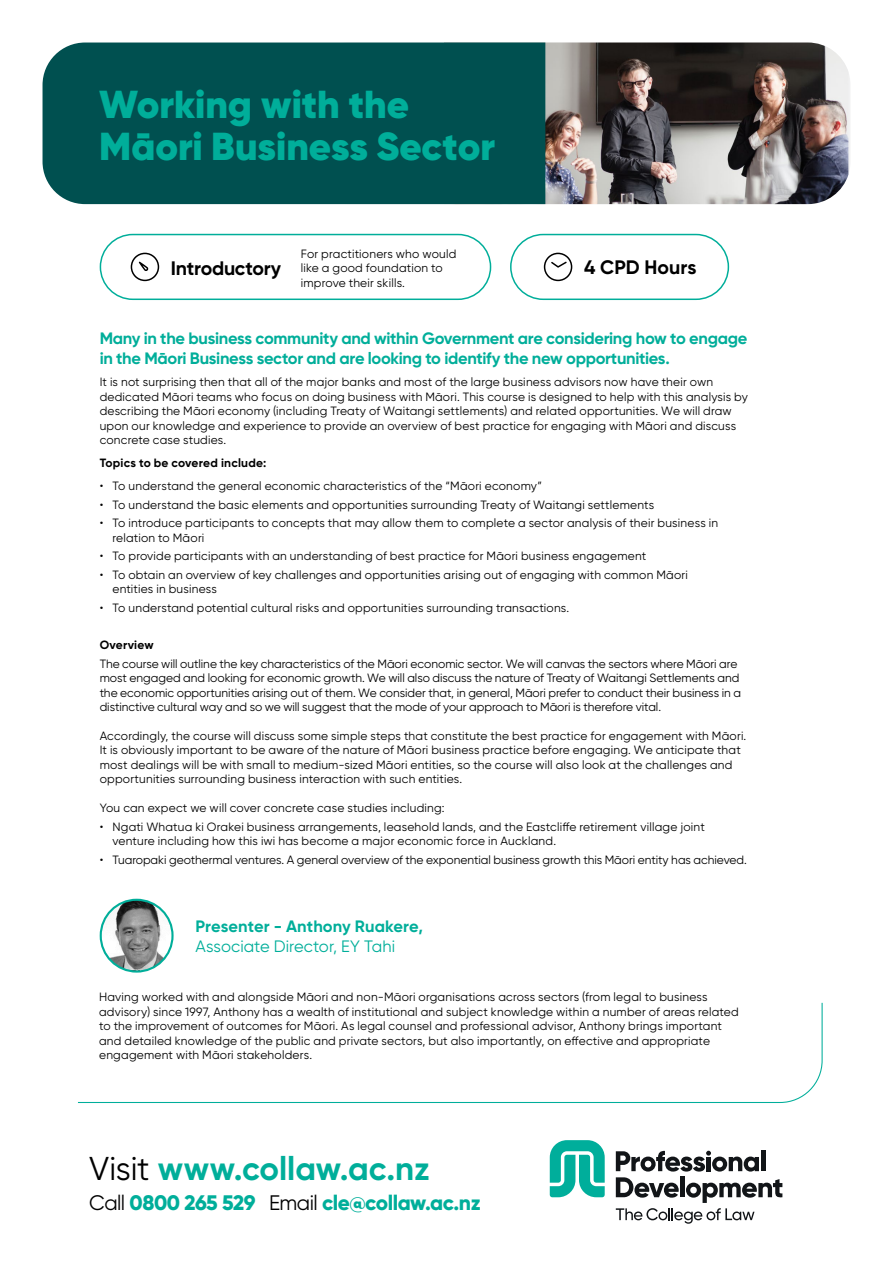
<style>
.page{position:relative;width:893px;height:1263px;background:#fff}
.page>*{position:absolute;margin:0;border:0;box-sizing:border-box;transform-origin:0 0}
.t1{font:900 39px/42px "Gilroy";color:#00ae9a}
.t2{font:700 33px "Gilroy";color:#00ae9a}
.t3{font:800 21px "Gilroy";letter-spacing:-.025em;color:#00ae9a}
.t4{font:700 19.5px "Gilroy";letter-spacing:-.01em;color:#000}
.t5{font:700 16.5px/19.8px "Gilroy";letter-spacing:-.02em;color:#00ae9a}
.t6{font:700 16.5px "Gilroy";letter-spacing:.005em;color:#00ae9a}
.t7{font:16.5px "Gilroy";letter-spacing:.005em;color:#00ae9a}
.t8{font:12px/14.4px "Gilroy";letter-spacing:.015em;color:#000}
.t9{font:12px/14.4px "Gilroy";letter-spacing:-.005em;color:#000}
.t10{font:700 12px "Gilroy";letter-spacing:.015em;color:#000}
.s1{font-weight:400;color:#000}
</style>
<div class="page">
<img style="left:545px;top:43px;width:303px;height:161px">
<svg style="left:77px;top:1002px;width:746px;height:101px"></svg>
<svg style="left:550px;top:1140px;width:55px;height:57px"></svg>
<hr style="left:761px;top:1150px;width:4px;height:21px;background:#121518">
<hr style="left:680px;top:1176px;width:4px;height:21px;background:#121518">
<svg style="left:616px;top:1150px;width:143px;height:21px"></svg>
<svg style="left:616px;top:1177px;width:166px;height:47px"></svg>
<div style="left:43px;top:43px;width:502px;height:161px;background:#005050"></div>
<img style="left:101px;top:900px;width:72px;height:71px;border-radius:36px">
<div style="left:100px;top:899px;width:74px;height:74px;border:2px solid #00ae9a;border-radius:50%"></div>
<svg style="left:544px;top:253px;width:28px;height:28px"></svg>
<div style="left:510px;top:234px;width:219px;height:66px;border:2px solid #00ae9a;border-radius:32px"></div>
<div style="left:100px;top:234px;width:391px;height:66px;border:2px solid #00ae9a;border-radius:32px"></div>
<svg style="left:131px;top:253px;width:28px;height:28px"></svg>
<h1 class="t1" style="left:99px;top:83px;width:398px">Working with the<br>Māori Business Sector</h1>
<h3 class="t4" style="left:171px;top:256px;width:112px">Introductory</h3>
<p class="t8" style="left:301px;top:246px;width:157px">For practitioners who would like a good foundation to improve their skills.</p>
<h3 class="t4" style="left:584px;top:255px;width:114px">4 CPD Hours</h3>
<h3 class="t5" style="left:100px;top:328px;width:649px">Many in the business community and within Government are considering how to engage in the Māori Business sector and are looking to identify the new opportunities.</h3>
<p class="t8" style="left:100px;top:375px;width:650px">It is not surprising then that all of the major banks and most of the large business advisors now have their own dedicated Māori teams who focus on doing business with Māori. This course is designed to help with this analysis by describing the Māori economy (including Treaty of Waitangi settlements) and related opportunities. We will draw upon our knowledge and experience to provide an overview of best practice for engaging with Māori and discuss concrete case studies.</p>
<p class="t10" style="left:100px;top:455px;width:168px">Topics to be covered include:</p>
<p class="t8" style="left:100px;top:478px;width:444px">• To understand the general economic characteristics of the “Māori economy”</p>
<p class="t8" style="left:100px;top:497px;width:556px">• To understand the basic elements and opportunities surrounding Treaty of Waitangi settlements</p>
<p class="t8" style="left:112px;top:516px;width:607px;text-indent:-13px">• To introduce participants to concepts that may allow them to complete a sector analysis of their business in relation to Māori</p>
<p class="t8" style="left:100px;top:549px;width:548px">• To provide participants with an understanding of best practice for Māori business engagement</p>
<p class="t8" style="left:112px;top:567px;width:577px;text-indent:-13px">• To obtain an overview of key challenges and opportunities arising out of engaging with common Māori entities in business</p>
<p class="t8" style="left:100px;top:600px;width:471px">• To understand potential cultural risks and opportunities surrounding transactions.</p>
<p class="t10" style="left:100px;top:637px;width:56px">Overview</p>
<p class="t9" style="left:100px;top:656px;width:643px">The course will outline the key characteristics of the Māori economic sector. We will canvas the sectors where Māori are most engaged and looking for economic growth. We will also discuss the nature of Treaty of Waitangi Settlements and the economic opportunities arising out of them. We consider that, in general, Māori prefer to conduct their business in a distinctive cultural way and so we will suggest that the mode of your approach to Māori is therefore vital.</p>
<p class="t8" style="left:100px;top:728px;width:648px">Accordingly, the course will discuss some simple steps that constitute the best practice for engagement with Māori.<br>It is obviously important to be aware of the nature of Māori business practice before engaging. We anticipate that most dealings will be with small to medium-sized Māori entities, so the course will also look at the challenges and opportunities surrounding business interaction with such entities.</p>
<p class="t8" style="left:100px;top:800px;width:346px">You can expect we will cover concrete case studies including:</p>
<p class="t8" style="left:112px;top:819px;width:594px;text-indent:-13px">• Ngati Whatua ki Orakei business arrangements, leasehold lands, and the Eastcliffe retirement village joint venture including how this iwi has become a major economic force in Auckland.</p>
<p class="t9" style="left:100px;top:852px;width:649px">• Tuaropaki geothermal ventures. A general overview of the exponential business growth this Māori entity has achieved.</p>
<h3 class="t6" style="left:196px;top:916px;width:229px">Presenter - Anthony Ruakere,</h3>
<h3 class="t7" style="left:196px;top:936px;width:201px">Associate Director, EY Tahi</h3>
<p class="t8" style="left:99px;top:990px;width:641px">Having worked with and alongside Māori and non-Māori organisations across sectors (from legal to business advisory) since 1997, Anthony has a wealth of institutional and subject knowledge within a number of areas related to the improvement of outcomes for Māori. As legal counsel and professional advisor, Anthony brings important and detailed knowledge of the public and private sectors, but also importantly, on effective and appropriate engagement with Māori stakeholders.</p>
<h2 class="t2" style="left:89px;top:1148px;width:342px"><span class="s1">Visit</span> www.collaw.ac.nz</h2>
<h3 class="t3" style="left:89px;top:1189px;width:393px"><span class="s1">Call</span> 0800 265 529 <span class="s1">Email</span> cle@collaw.ac.nz</h3>
</div>
